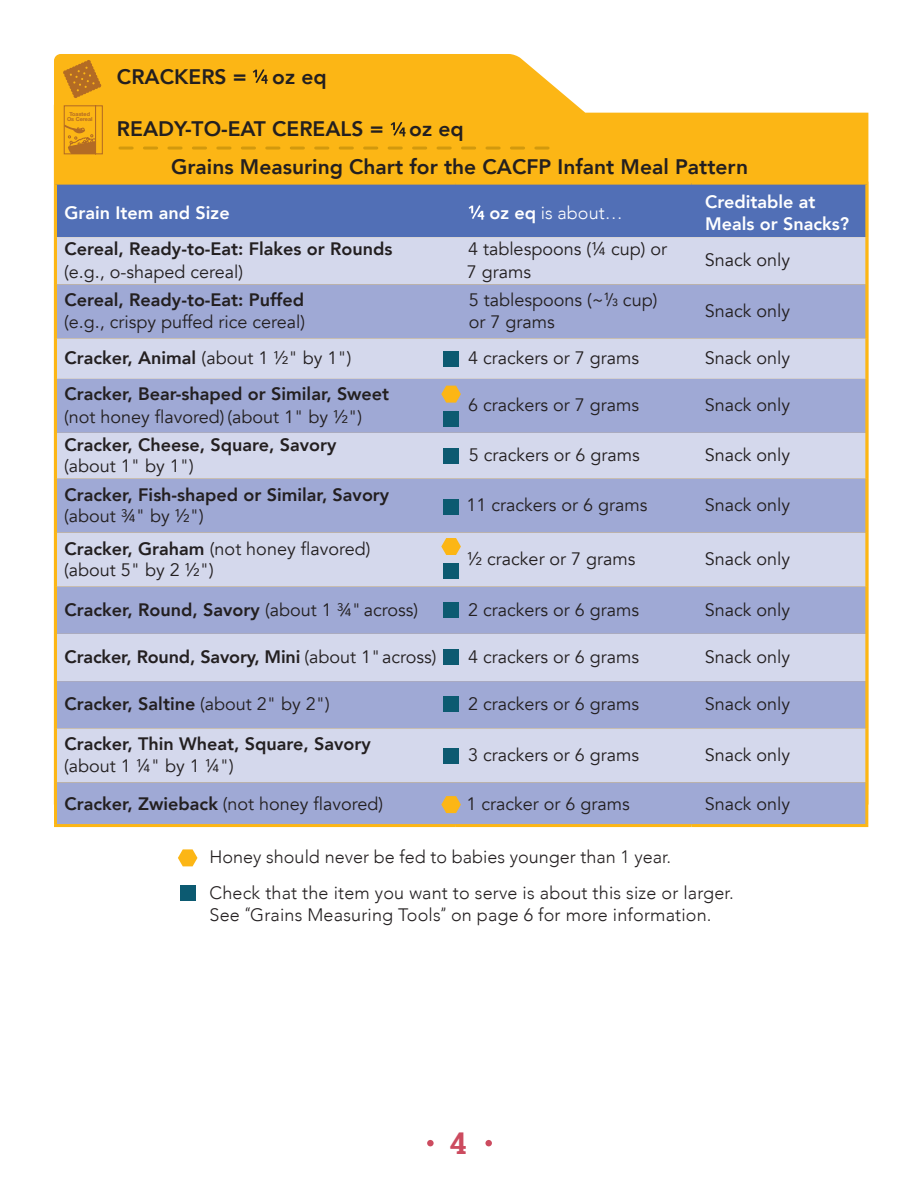
<style>
.page{position:relative;width:918px;height:1188px;background:#fff}
.page>*{position:absolute;margin:0;border:0;box-sizing:border-box;transform-origin:0 0}
.t1{font:700 30px "Roboto Slab";color:#cc4b5f}
.t2{font:800 21px "Avenir";color:#231f20}
.t3{font:18px/22.5px "Avenir";color:#231f20}
.t4{font:800 18px/21px "Avenir";color:#231f20}
.t5{font:300 18px/22.5px "Avenir";letter-spacing:.01em;color:#231f20}
.t6{font:800 18px/22.5px "Avenir";color:#fff}
.t7{font:300 18px "Avenir";color:#fff}
.t8{font:700 5.4px/5.4px "Helvetica Neue";color:#b36b24;text-align:center}
.s1{font-weight:800}
.s2{font-weight:500;font-size:10.5px}
.s3{font-weight:400}
.s4{font-family:"Roboto"}
</style>
<div class="page">
<div style="left:427px;top:1140px;width:7px;height:6px;background:#cc4b5f;border-radius:50%"></div>
<div style="left:485px;top:1140px;width:7px;height:6px;background:#cc4b5f;border-radius:50%"></div>
<svg style="left:54px;top:54px;width:814px;height:128px;fill:#fcb615"></svg>
<svg style="left:120px;top:147px;width:428px;height:3px"></svg>
<svg style="left:63px;top:60px;width:39px;height:38px"></svg>
<div style="left:57px;top:185px;width:808px;height:52px;background:#516fb6"></div>
<div style="left:57px;top:237px;width:808px;height:47px;background:#d4d8ec"></div>
<svg style="left:57px;top:284px;width:808px;height:540px;background:#b6bdde"></svg>
<hr style="left:54px;top:182px;width:401px;height:3px;background:#fcb615">
<hr style="left:54px;top:185px;width:3px;height:52px;background:#fcb615">
<hr style="left:455px;top:182px;width:236px;height:3px;background:#fcb615">
<hr style="left:691px;top:182px;width:177px;height:3px;background:#fcb615">
<hr style="left:865px;top:185px;width:3px;height:52px;background:#fcb615">
<hr style="left:54px;top:237px;width:3px;height:47px;background:#fcb615">
<hr style="left:865px;top:237px;width:3px;height:47px;background:#fcb615">
<hr style="left:54px;top:338px;width:3px;height:41px;background:#fcb615">
<hr style="left:865px;top:338px;width:3px;height:41px;background:#fcb615">
<hr style="left:54px;top:379px;width:3px;height:54px;background:#fcb615">
<hr style="left:865px;top:379px;width:3px;height:54px;background:#fcb615">
<hr style="left:54px;top:433px;width:3px;height:46px;background:#fcb615">
<hr style="left:865px;top:433px;width:3px;height:46px;background:#fcb615">
<hr style="left:54px;top:479px;width:3px;height:54px;background:#fcb615">
<hr style="left:865px;top:479px;width:3px;height:54px;background:#fcb615">
<hr style="left:54px;top:533px;width:3px;height:54px;background:#fcb615">
<hr style="left:865px;top:533px;width:3px;height:54px;background:#fcb615">
<hr style="left:54px;top:587px;width:3px;height:47px;background:#fcb615">
<hr style="left:865px;top:587px;width:3px;height:47px;background:#fcb615">
<hr style="left:54px;top:634px;width:3px;height:47px;background:#fcb615">
<hr style="left:865px;top:634px;width:3px;height:47px;background:#fcb615">
<hr style="left:54px;top:681px;width:3px;height:47px;background:#fcb615">
<hr style="left:865px;top:681px;width:3px;height:47px;background:#fcb615">
<hr style="left:54px;top:728px;width:3px;height:54px;background:#fcb615">
<hr style="left:865px;top:728px;width:3px;height:54px;background:#fcb615">
<hr style="left:54px;top:782px;width:3px;height:42px;background:#fcb615">
<hr style="left:865px;top:782px;width:3px;height:42px;background:#fcb615">
<hr style="left:54px;top:824px;width:401px;height:3px;background:#fcb615">
<hr style="left:455px;top:824px;width:236px;height:3px;background:#fcb615">
<hr style="left:691px;top:824px;width:177px;height:3px;background:#fcb615">
<hr style="left:54px;top:284px;width:3px;height:54px;background:#fcb615">
<hr style="left:865px;top:284px;width:3px;height:54px;background:#fcb615">
<svg style="left:469px;top:205px;width:15px;height:15px"></svg>
<div style="left:443px;top:411px;width:16px;height:16px;background:#0c5a71"></div>
<div style="left:443px;top:563px;width:16px;height:16px;background:#0c5a71"></div>
<div style="left:443px;top:351px;width:16px;height:16px;background:#0c5a71"></div>
<div style="left:443px;top:448px;width:16px;height:16px;background:#0c5a71"></div>
<div style="left:443px;top:499px;width:16px;height:16px;background:#0c5a71"></div>
<div style="left:443px;top:603px;width:16px;height:15px;background:#0c5a71"></div>
<div style="left:443px;top:649px;width:16px;height:16px;background:#0c5a71"></div>
<div style="left:443px;top:697px;width:16px;height:15px;background:#0c5a71"></div>
<div style="left:443px;top:748px;width:16px;height:16px;background:#0c5a71"></div>
<div style="left:180px;top:885px;width:16px;height:16px;background:#0c5a71"></div>
<svg style="left:441px;top:796px;width:20px;height:17px"></svg>
<svg style="left:178px;top:849px;width:19px;height:17px"></svg>
<svg style="left:441px;top:386px;width:20px;height:17px"></svg>
<svg style="left:441px;top:538px;width:20px;height:17px"></svg>
<svg style="left:62px;top:105px;width:41px;height:50px;background:#e59e19"></svg>
<svg style="left:253px;top:69px;width:15px;height:15px"></svg>
<svg style="left:391px;top:122px;width:15px;height:14px"></svg>
<p class="t8" style="left:67px;top:111px;width:27px">Toasted<br>Os Cereal</p>
<p class="t2" style="left:117px;top:60px;width:211px">CRACKERS = oz eq</p>
<p class="t2" style="left:117px;top:112px;width:348px">READY-TO-EAT CEREALS = oz eq</p>
<p class="t2" style="left:171px;top:150px;width:579px">Grains Measuring Chart for the CACFP Infant Meal Pattern</p>
<p class="t6" style="left:65px;top:202px;width:167px">Grain Item and Size</p>
<p class="t7" style="left:490px;top:202px;width:135px"><span class="s1">oz eq</span> is about…</p>
<p class="t6" style="left:705px;top:190px;width:146px">Creditable at<br>Meals or Snacks?</p>
<p class="t4" style="left:65px;top:238px;width:329px">Cereal, Ready-to-Eat: Flakes or Rounds</p>
<p class="t3" style="left:64px;top:261px;width:181px">(e.g., o-shaped cereal)</p>
<p class="t3" style="left:467px;top:238px;width:202px">4 tablespoons (¼ cup) or<br>7 grams</p>
<p class="t3" style="left:705px;top:249px;width:87px">Snack only</p>
<p class="t4" style="left:65px;top:289px;width:241px">Cereal, Ready-to-Eat: Puffed</p>
<p class="t3" style="left:64px;top:311px;width:243px">(e.g., crispy puffed rice cereal)</p>
<p class="t3" style="left:469px;top:289px;width:190px">5 tablespoons (~<sup>1</sup>/<span class="s2">3</span> cup)</p>
<p class="t3" style="left:469px;top:311px;width:87px">or 7 grams</p>
<p class="t3" style="left:705px;top:300px;width:87px">Snack only</p>
<p class="t4" style="left:65px;top:348px;width:288px">Cracker, Animal <span class="s3">(about 1 ½" by 1")</span></p>
<p class="t3" style="left:468px;top:347px;width:172px">4 crackers or 7 grams</p>
<p class="t3" style="left:705px;top:347px;width:87px">Snack only</p>
<p class="t4" style="left:65px;top:384px;width:326px">Cracker, Bear-shaped or Similar, Sweet</p>
<p class="t3" style="left:64px;top:406px;width:300px">(not honey flavored) (about 1" by ½")</p>
<p class="t3" style="left:468px;top:394px;width:172px">6 crackers or 7 grams</p>
<p class="t3" style="left:705px;top:394px;width:87px">Snack only</p>
<p class="t4" style="left:65px;top:434px;width:273px">Cracker, Cheese, Square, Savory</p>
<p class="t3" style="left:64px;top:455px;width:131px">(about 1" by 1")</p>
<p class="t3" style="left:469px;top:444px;width:172px">5 crackers or 6 grams</p>
<p class="t3" style="left:705px;top:444px;width:87px">Snack only</p>
<p class="t4" style="left:64px;top:484px;width:327px">Cracker, Fish-shaped or Similar, Savory <span class="s3">(about ¾" by ½")</span></p>
<p class="t3" style="left:466px;top:494px;width:183px">11 crackers or 6 grams</p>
<p class="t3" style="left:705px;top:494px;width:87px">Snack only</p>
<p class="t3" style="left:64px;top:538px;width:308px;line-height:21px"><span class="s1">Cracker, Graham</span> (not honey flavored) (about 5" by 2 ½")</p>
<p class="t3" style="left:467px;top:548px;width:170px">½ cracker or 7 grams</p>
<p class="t3" style="left:705px;top:548px;width:87px">Snack only</p>
<p class="t4" style="left:65px;top:599px;width:355px">Cracker, Round, Savory <span class="s3">(about 1 ¾" across)</span></p>
<p class="t3" style="left:468px;top:599px;width:172px">2 crackers or 6 grams</p>
<p class="t3" style="left:705px;top:599px;width:87px">Snack only</p>
<p class="t4" style="left:65px;top:646px;width:373px">Cracker, Round, Savory, Mini <span class="s3">(about 1" across)</span></p>
<p class="t3" style="left:468px;top:646px;width:172px">4 crackers or 6 grams</p>
<p class="t3" style="left:705px;top:646px;width:87px">Snack only</p>
<p class="t4" style="left:65px;top:694px;width:267px">Cracker, Saltine <span class="s3">(about 2" by 2")</span></p>
<p class="t3" style="left:468px;top:693px;width:172px">2 crackers or 6 grams</p>
<p class="t3" style="left:705px;top:693px;width:87px">Snack only</p>
<p class="t4" style="left:65px;top:733px;width:308px">Cracker, Thin Wheat, Square, Savory</p>
<p class="t3" style="left:64px;top:755px;width:171px">(about 1 ¼" by 1 ¼")</p>
<p class="t3" style="left:468px;top:744px;width:172px">3 crackers or 6 grams</p>
<p class="t3" style="left:705px;top:744px;width:87px">Snack only</p>
<p class="t3" style="left:65px;top:792px;width:320px"><span class="s1">Cracker, Zwieback</span> (not honey flavored)</p>
<p class="t3" style="left:466px;top:792px;width:165px">1 cracker or 6 grams</p>
<p class="t3" style="left:705px;top:792px;width:87px">Snack only</p>
<p class="t5" style="left:210px;top:846px;width:463px">Honey should never be fed to babies younger than 1 year.</p>
<p class="t5" style="left:210px;top:882px;width:526px">Check that the item you want to serve is about this size or larger.<br>See <span class="s4">“</span>Grains Measuring Tools<span class="s4">”</span> on page 6 for more information.</p>
<p class="t1" style="left:450px;top:1122px;width:18px">4</p>
</div>
